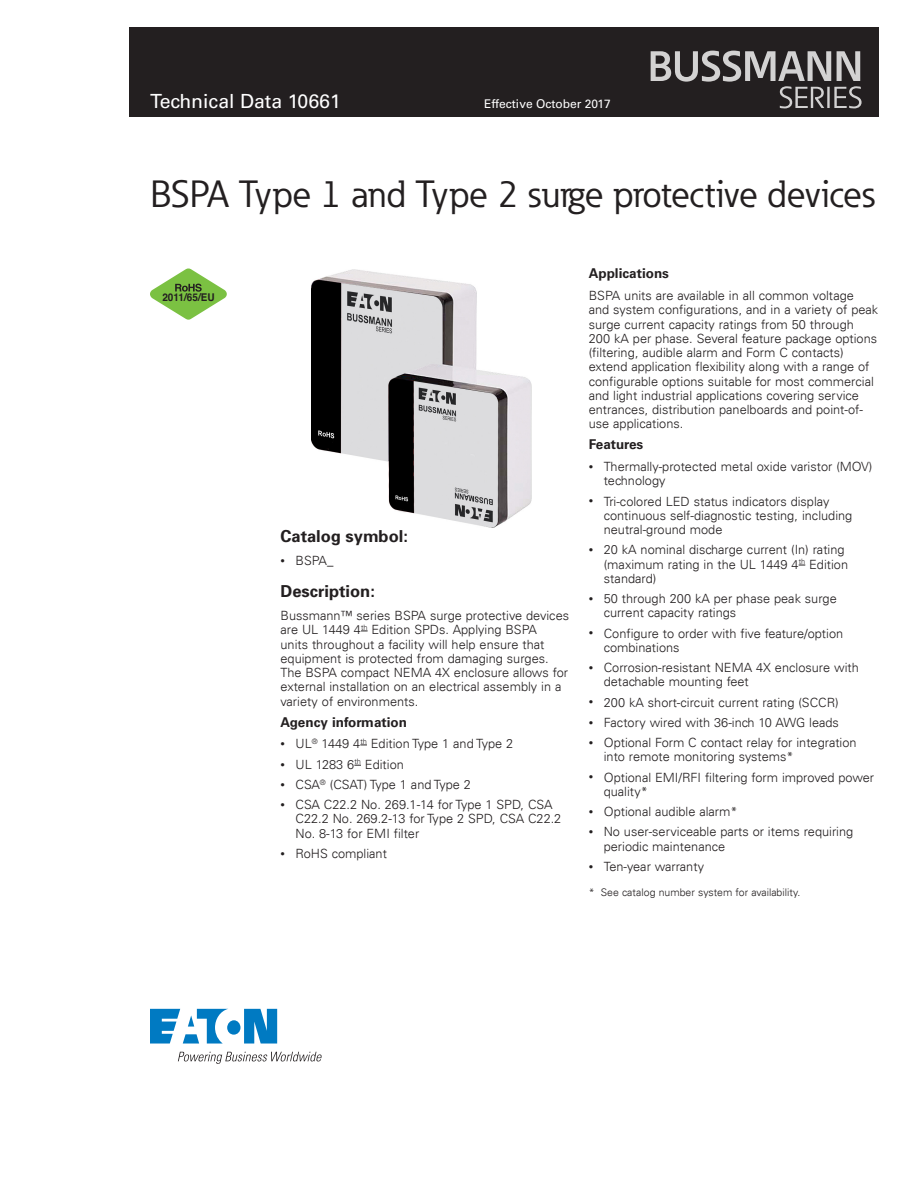
<style>
.page{position:relative;width:918px;height:1188px;background:#fff}
.page>*{position:absolute;margin:0;border:0;box-sizing:border-box;transform-origin:0 0}
._00_Product{font:37.5px "Eaton";letter-spacing:-.01em;color:#231f20}
._00_Application{font:19.5px "Univers LT Std";color:#fff}
._01_Head1{font:700 16.5px "Univers";color:#231f20}
._01_Head2{font:700 13.5px "Univers LT Std";color:#231f20}
._02_Body{font:300 12.75px/14.2px "Univers LT";color:#231f20}
._00_Brand{font:12px "Univers LT Std";color:#fff}
.t1{font:700 10.65px "Helvetica";color:#231f20;scale:.94 1}
.Disclaimer{font:300 10.5px "Univers LT";color:#231f20}
.s1{font-family:"Univers LT Std";font-size:9px}
</style>
<div class="page">
<div style="left:129px;top:27px;width:750px;height:90px;background:#231f20"></div>
<svg style="left:651px;top:51px;width:211px;height:57px"></svg>
<svg style="left:150px;top:268px;width:77px;height:52px"></svg>
<img style="left:311px;top:270px;width:221px;height:257px">
<svg style="left:150px;top:1009px;width:127px;height:35px"></svg>
<svg style="left:178px;top:1052px;width:144px;height:12px"></svg>
<p class="_00_Application" style="left:150px;top:89px;width:192px">Technical Data 10661</p>
<p class="_00_Brand" style="left:484px;top:96px;width:128px">Effective October 2017</p>
<p class="_00_Product" style="left:150px;top:170px;width:726px">BSPA Type 1 and Type 2 surge protective devices</p>
<p class="t1" style="left:162px;top:290px;width:57px">2011/65/EU</p>
<p class="_01_Head1" style="left:280px;top:526px;width:129px">Catalog symbol:</p>
<p class="_02_Body" style="left:280px;top:554px;width:55px"><span class="s1">•</span> BSPA_</p>
<p class="_01_Head1" style="left:280px;top:580px;width:96px">Description:</p>
<p class="_02_Body" style="left:280px;top:609px;width:290px">Bussmann™ series BSPA surge protective devices are UL 1449 4<sup>th</sup> Edition SPDs. Applying BSPA<br>units throughout a facility will help ensure that equipment is protected from damaging surges.<br>The BSPA compact NEMA 4X enclosure allows for external installation on an electrical assembly in a variety of environments.</p>
<p class="_01_Head2" style="left:280px;top:714px;width:128px">Agency information</p>
<p class="_02_Body" style="left:280px;top:737px;width:234px"><span class="s1">•</span> UL<sup>®</sup> 1449 4<sup>th</sup> Edition Type 1 and Type 2</p>
<p class="_02_Body" style="left:280px;top:757px;width:125px"><span class="s1">•</span> UL 1283 6<sup>th</sup> Edition</p>
<p class="_02_Body" style="left:280px;top:777px;width:192px"><span class="s1">•</span> CSA<sup>®</sup> (CSAT) Type 1 and Type 2</p>
<p class="_02_Body" style="left:296px;top:798px;width:267px;text-indent:-15px"><span class="s1">•</span> CSA C22.2 No. 269.1-14 for Type 1 SPD, CSA<br>C22.2 No. 269.2-13 for Type 2 SPD, CSA C22.2<br>No. 8-13 for EMI filter</p>
<p class="_02_Body" style="left:280px;top:846px;width:108px"><span class="s1">•</span> RoHS compliant</p>
<p class="_01_Head2" style="left:589px;top:266px;width:82px">Applications</p>
<p class="_02_Body" style="left:589px;top:288px;width:291px">BSPA units are available in all common voltage<br>and system configurations, and in a variety of peak surge current capacity ratings from 50 through 200 kA per phase. Several feature package options (filtering, audible alarm and Form C contacts) extend application flexibility along with a range of configurable options suitable for most commercial and light industrial applications covering service entrances, distribution panelboards and point-of&shy;use applications.</p>
<p class="_01_Head2" style="left:589px;top:437px;width:56px">Features</p>
<p class="_02_Body" style="left:604px;top:459px;width:270px;text-indent:-15px"><span class="s1">•</span> Thermally-protected metal oxide varistor (MOV) technology</p>
<p class="_02_Body" style="left:604px;top:494px;width:250px;text-indent:-15px"><span class="s1">•</span> Tri-colored LED status indicators display continuous self-diagnostic testing, including neutral-ground mode</p>
<p class="_02_Body" style="left:604px;top:543px;width:246px;text-indent:-15px"><span class="s1">•</span> 20 kA nominal discharge current (In) rating (maximum rating in the UL 1449 4<sup>th</sup> Edition standard)</p>
<p class="_02_Body" style="left:604px;top:591px;width:235px;text-indent:-15px"><span class="s1">•</span> 50 through 200 kA per phase peak surge current capacity ratings</p>
<p class="_02_Body" style="left:604px;top:626px;width:241px;text-indent:-15px"><span class="s1">•</span> Configure to order with five feature/option combinations</p>
<p class="_02_Body" style="left:604px;top:660px;width:257px;text-indent:-15px"><span class="s1">•</span> Corrosion-resistant NEMA 4X enclosure with detachable mounting feet</p>
<p class="_02_Body" style="left:589px;top:695px;width:252px"><span class="s1">•</span> 200 kA short-circuit current rating (SCCR)</p>
<p class="_02_Body" style="left:589px;top:715px;width:252px"><span class="s1">•</span> Factory wired with 36-inch 10 AWG leads</p>
<p class="_02_Body" style="left:604px;top:735px;width:254px;text-indent:-15px"><span class="s1">•</span> Optional Form C contact relay for integration into remote monitoring systems*</p>
<p class="_02_Body" style="left:604px;top:770px;width:272px;text-indent:-15px"><span class="s1">•</span> Optional EMI/RFI filtering form improved power quality*</p>
<p class="_02_Body" style="left:589px;top:804px;width:150px"><span class="s1">•</span> Optional audible alarm*</p>
<p class="_02_Body" style="left:604px;top:825px;width:251px;text-indent:-15px"><span class="s1">•</span> No user-serviceable parts or items requiring periodic maintenance</p>
<p class="_02_Body" style="left:589px;top:859px;width:117px"><span class="s1">•</span> Ten-year warranty</p>
<p class="Disclaimer" style="left:589px;top:886px;width:213px">* See catalog number system for availability.</p>
</div>
